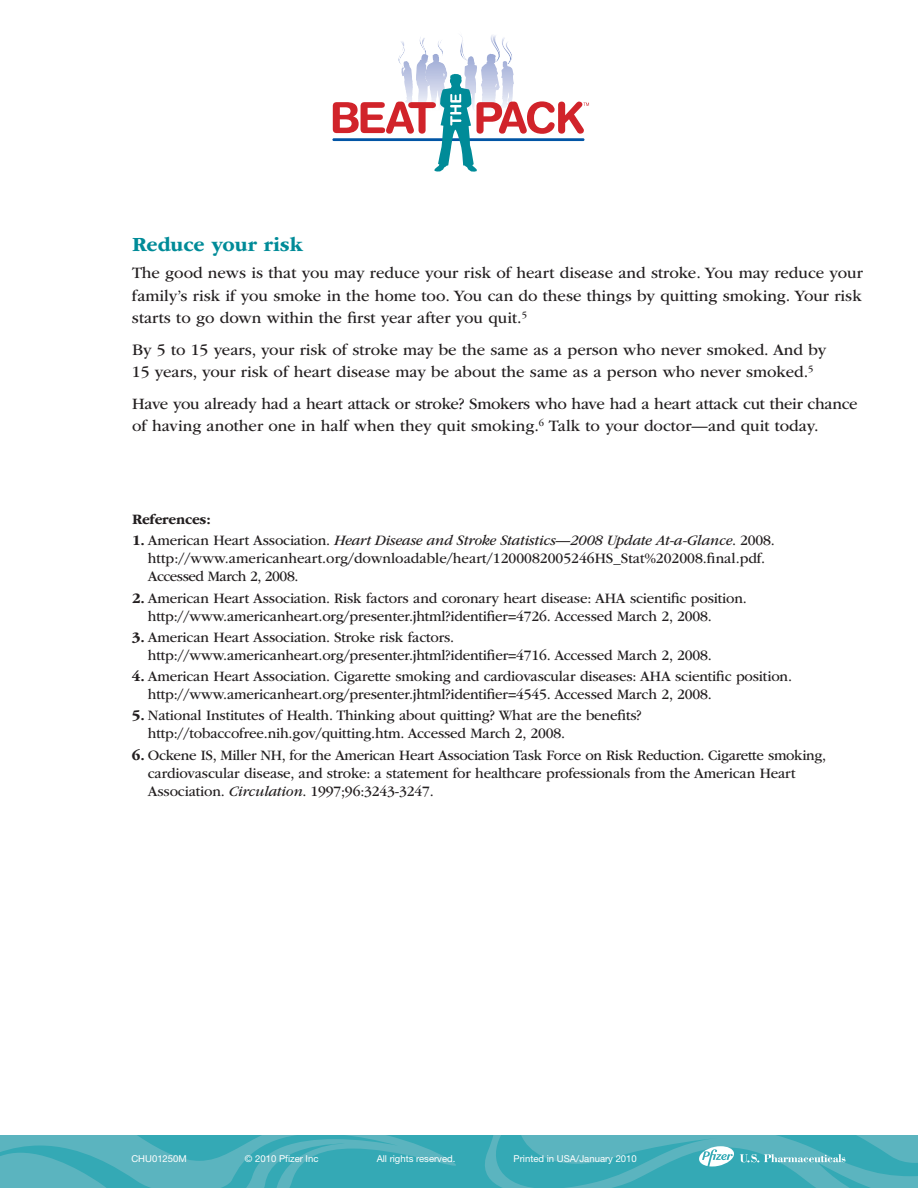
<style>
.page{position:relative;width:918px;height:1188px;background:#fff}
.page>*{position:absolute;margin:0;border:0;box-sizing:border-box;transform-origin:0 0}
.t1{font:700 21px "ITC Garamond Std";color:#008b98}
.t2{font:16.5px/22.5px "ITC Garamond Std";color:#231f20}
.t3{font:15px/18px "ITC Garamond Std";letter-spacing:-.01em;color:#231f20}
.t4{font:700 15px "ITC Garamond Std";letter-spacing:-.01em;color:#231f20}
.t5{font:9.45px "Helvetica Neue LT Std";color:#fff}
.s1{font-weight:700}
.s2{font-style:italic}
</style>
<div class="page">
<img style="left:460px;top:35px;width:4px;height:24px">
<img style="left:464px;top:56px;width:13px;height:18px">
<img style="left:420px;top:37px;width:6px;height:17px">
<img style="left:430px;top:54px;width:14px;height:20px">
<img style="left:416px;top:54px;width:14px;height:20px">
<img style="left:438px;top:41px;width:1px;height:19px">
<img style="left:439px;top:40px;width:4px;height:20px">
<img style="left:398px;top:45px;width:7px;height:19px">
<img style="left:402px;top:61px;width:10px;height:13px">
<img style="left:502px;top:37px;width:10px;height:25px">
<img style="left:481px;top:54px;width:17px;height:20px">
<img style="left:490px;top:35px;width:10px;height:27px">
<img style="left:498px;top:61px;width:12px;height:13px">
<hr style="left:332px;top:138px;width:253px;height:3px;background:#0155a5">
<svg style="left:333px;top:74px;width:256px;height:98px"></svg>
<svg style="left:0;top:1135px;width:457px;height:53px;background:#47aeb9"></svg>
<svg style="left:474px;top:1135px;width:444px;height:53px;background:#4ab0bb"></svg>
<h1 class="t1" style="left:132px;top:237px;width:173px">Reduce your risk</h1>
<p class="t2" style="left:132px;top:263px;width:732px;text-align:justify">The good news is that you may reduce your risk of heart disease and stroke. You may reduce your family’s risk if you smoke in the home too. You can do these things by quitting smoking. Your risk starts to go down within the first year after you quit.<sup>5</sup></p>
<p class="t2" style="left:132px;top:339px;width:696px">By 5 to 15 years, your risk of stroke may be the same as a person who never smoked. And by<br>15 years, your risk of heart disease may be about the same as a person who never smoked.<sup>5</sup></p>
<p class="t2" style="left:132px;top:393px;width:727px">Have you already had a heart attack or stroke? Smokers who have had a heart attack cut their chance of having another one in half when they quit smoking.<sup>6</sup> Talk to your doctor—and quit today.</p>
<p class="t4" style="left:132px;top:514px;width:80px">References:</p>
<p class="t3" style="left:148px;top:533px;width:628px;text-indent:-16px"><span class="s1">1.</span> American Heart Association. <span class="s2">Heart Disease and Stroke Statistics—2008 Update At-a-Glance</span>. 2008. http://www.americanheart.org/downloadable/heart/1200082005246HS_Stat%202008.final.pdf.<br>Accessed March 2, 2008.</p>
<p class="t3" style="left:148px;top:590px;width:601px;text-indent:-16px"><span class="s1">2.</span> American Heart Association. Risk factors and coronary heart disease: AHA scientific position. http://www.americanheart.org/presenter.jhtml?identifier=4726. Accessed March 2, 2008.</p>
<p class="t3" style="left:148px;top:629px;width:565px;text-indent:-16px"><span class="s1">3.</span> American Heart Association. Stroke risk factors. http://www.americanheart.org/presenter.jhtml?identifier=4716. Accessed March 2, 2008.</p>
<p class="t3" style="left:148px;top:669px;width:646px;text-indent:-16px"><span class="s1">4.</span> American Heart Association. Cigarette smoking and cardiovascular diseases: AHA scientific position. http://www.americanheart.org/presenter.jhtml?identifier=4545. Accessed March 2, 2008.</p>
<p class="t3" style="left:148px;top:708px;width:495px;text-indent:-16px"><span class="s1">5.</span> National Institutes of Health. Thinking about quitting? What are the benefits? http://tobaccofree.nih.gov/quitting.htm. Accessed March 2, 2008.</p>
<p class="t3" style="left:148px;top:747px;width:680px;text-indent:-16px"><span class="s1">6.</span> Ockene IS, Miller NH, for the American Heart Association Task Force on Risk Reduction. Cigarette smoking, cardiovascular disease, and stroke: a statement for healthcare professionals from the American Heart<br>Association. <span class="s2">Circulation</span>. 1997;96:3243-3247.</p>
<p class="t5" style="left:131px;top:1155px;width:57px">CHU01250M</p>
<p class="t5" style="left:245px;top:1155px;width:75px">© 2010 Pfizer Inc</p>
<p class="t5" style="left:377px;top:1155px;width:80px">All rights reserved.</p>
<p class="t5" style="left:514px;top:1155px;width:125px">Printed in USA/January 2010</p>
</div>
